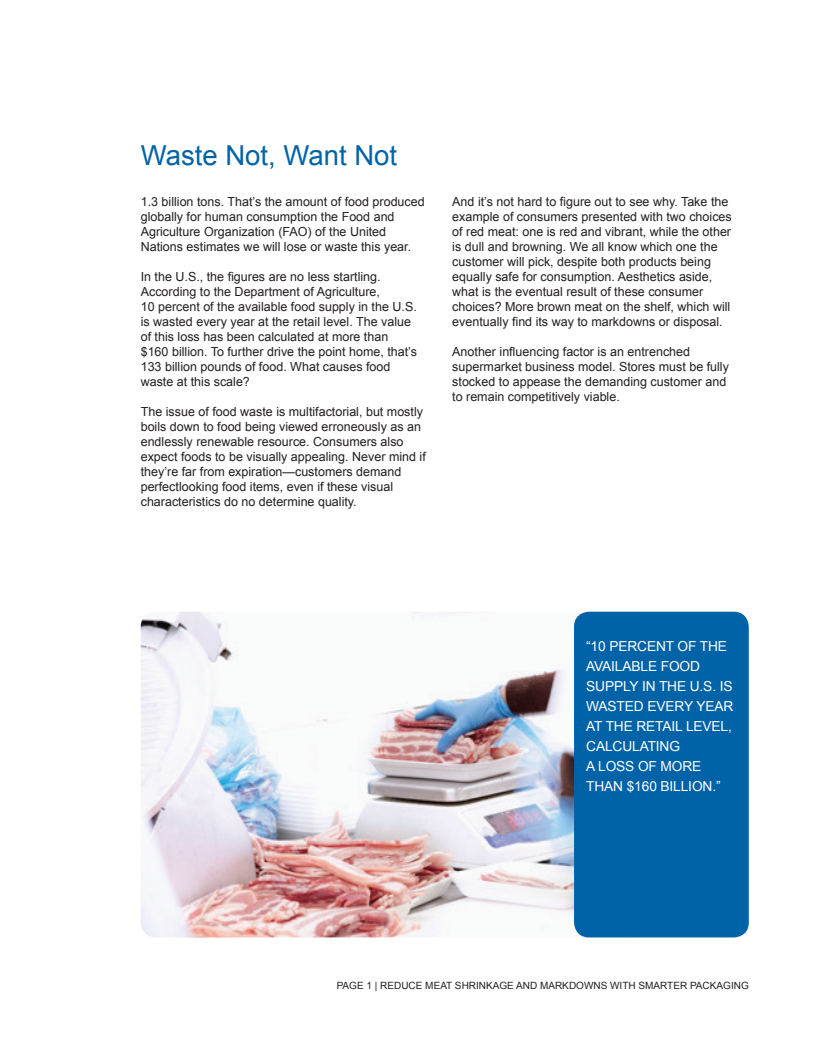
<style>
.page{position:relative;width:822px;height:1047px;background:#fff}
.page>*{position:absolute;margin:0;border:0;box-sizing:border-box;transform-origin:0 0}
.t1{font:27.5px "Arial";color:#0163a7}
.t2{font:13.75px/20px "Arial";letter-spacing:-.01em;color:#fff}
.t3{font:12.5px/15px "Arial";color:#231f20}
.t4{font:10px "Arial";color:#231f20}
</style>
<div class="page">
<img style="left:141px;top:612px;width:444px;height:325px">
<div style="left:574px;top:611px;width:174px;height:326px;background:#0163a7;border-radius:15px"></div>
<h1 class="t1" style="left:141px;top:137px;width:258px">Waste Not, Want Not</h1>
<p class="t3" style="left:141px;top:194px;width:285px">1.3 billion tons. That’s the amount of food produced globally for human consumption the Food and Agriculture Organization (FAO) of the United Nations estimates we will lose or waste this year.</p>
<p class="t3" style="left:141px;top:269px;width:278px">In the U.S., the figures are no less startling.<br>According to the Department of Agriculture,<br>10 percent of the available food supply in the U.S. is wasted every year at the retail level. The value of this loss has been calculated at more than $160 billion. To further drive the point home, that’s 133 billion pounds of food. What causes food waste at this scale?</p>
<p class="t3" style="left:141px;top:404px;width:286px">The issue of food waste is multifactorial, but mostly boils down to food being viewed erroneously as an endlessly renewable resource. Consumers also expect foods to be visually appealing. Never mind if they’re far from expiration—customers demand perfectlooking food items, even if these visual characteristics do no determine quality.</p>
<p class="t3" style="left:452px;top:194px;width:281px">And it’s not hard to figure out to see why. Take the example of consumers presented with two choices of red meat: one is red and vibrant, while the other is dull and browning. We all know which one the customer will pick, despite both products being equally safe for consumption. Aesthetics aside, what is the eventual result of these consumer choices? More brown meat on the shelf, which will eventually find its way to markdowns or disposal.</p>
<p class="t3" style="left:452px;top:344px;width:278px">Another influencing factor is an entrenched supermarket business model. Stores must be fully stocked to appease the demanding customer and to remain competitively viable.</p>
<p class="t2" style="left:586px;top:636px;width:149px">“10 PERCENT OF THE<br>AVAILABLE FOOD<br>SUPPLY IN THE U.S. IS<br>WASTED EVERY YEAR<br>AT THE RETAIL LEVEL,<br>CALCULATING<br>A LOSS OF MORE<br>THAN $160 BILLION.”</p>
<p class="t4" style="left:336px;top:978px;width:413px">PAGE 1 | REDUCE MEAT SHRINKAGE AND MARKDOWNS WITH SMARTER PACKAGING</p>
</div>
